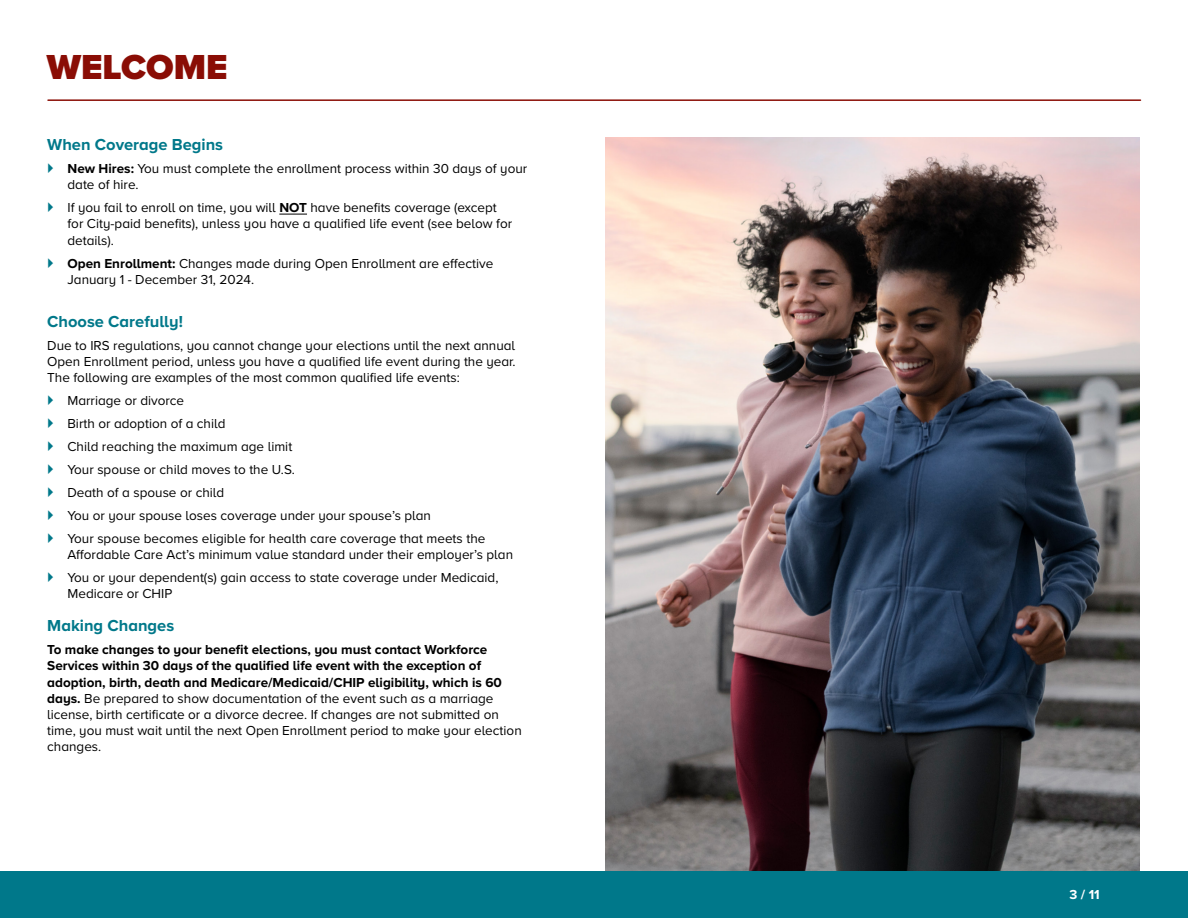
<style>
.page{position:relative;width:1188px;height:918px;background:#fff}
.page>*{position:absolute;margin:0;border:0;box-sizing:border-box;transform-origin:0 0}
.t1{font:900 36px "Proxima Nova A";color:#8a0d05}
.t2{font:700 16.5px "Proxima Nova A";color:#00788a}
.t3{font:13.5px/16.2px "Proxima Nova A";color:#000}
.t4{font:700 13.5px "Proxima Nova A";color:#fff}
.s1{font-weight:700}
</style>
<div class="page">
<hr style="left:48px;top:99px;width:1093px;height:2px;background:#8a0d05">
<svg style="left:279px;top:214px;width:28px;height:1px"></svg>
<img style="left:606px;top:138px;width:534px;height:734px">
<div style="left:0;top:872px;width:1188px;height:46px;background:#00788a"></div>
<h1 class="t1" style="left:47px;top:41px;width:182px">WELCOME</h1>
<p class="t2" style="left:47px;top:132px;width:177px">When Coverage Begins</p>
<p class="t3" style="left:67px;top:160px;width:461px"><span class="s1">New Hires:</span> You must complete the enrollment process within 30 days of your date of hire.</p>
<p class="t3" style="left:67px;top:199px;width:446px">If you fail to enroll on time, you will <span class="s1">NOT</span> have benefits coverage (except for City-paid benefits), unless you have a qualified life event (see below for details).</p>
<p class="t3" style="left:67px;top:254px;width:427px"><span class="s1">Open Enrollment:</span> Changes made during Open Enrollment are effective<br>January 1 - December 31, 2024.</p>
<p class="t2" style="left:47px;top:309px;width:137px">Choose Carefully!</p>
<p class="t3" style="left:47px;top:336px;width:470px;text-align:justify">Due to IRS regulations, you cannot change your elections until the next annual Open Enrollment period, unless you have a qualified life event during the year.<br>The following are examples of the most common qualified life events:</p>
<p class="t3" style="left:68px;top:388px;width:419px;line-height:23px">Marriage or divorce<br>Birth or adoption of a child<br>Child reaching the maximum age limit<br>Your spouse or child moves to the U.S.<br>Death of a spouse or child<br>You or your spouse loses coverage under your spouse’s plan<br>Your spouse becomes eligible for health care coverage that meets the</p>
<p class="t3" style="left:68px;top:542px;width:447px;line-height:23px">Affordable Care Act’s minimum value standard under their employer’s plan<br>You or your dependent(s) gain access to state coverage under Medicaid,</p>
<p class="t3" style="left:68px;top:585px;width:106px">Medicare or CHIP</p>
<p class="t2" style="left:47px;top:613px;width:128px">Making Changes</p>
<p class="t3" style="left:47px;top:641px;width:476px"><span class="s1">To make changes to your benefit elections, you must contact Workforce Services within 30 days of the qualified life event with the exception of adoption, birth, death and Medicare/Medicaid/CHIP eligibility, which is 60 days.</span> Be prepared to show documentation of the event such as a marriage license, birth certificate or a divorce decree. If changes are not submitted on time, you must wait until the next Open Enrollment period to make your election changes.</p>
<p class="t4" style="left:1069px;top:884px;width:32px">3 / 11</p>
</div>
